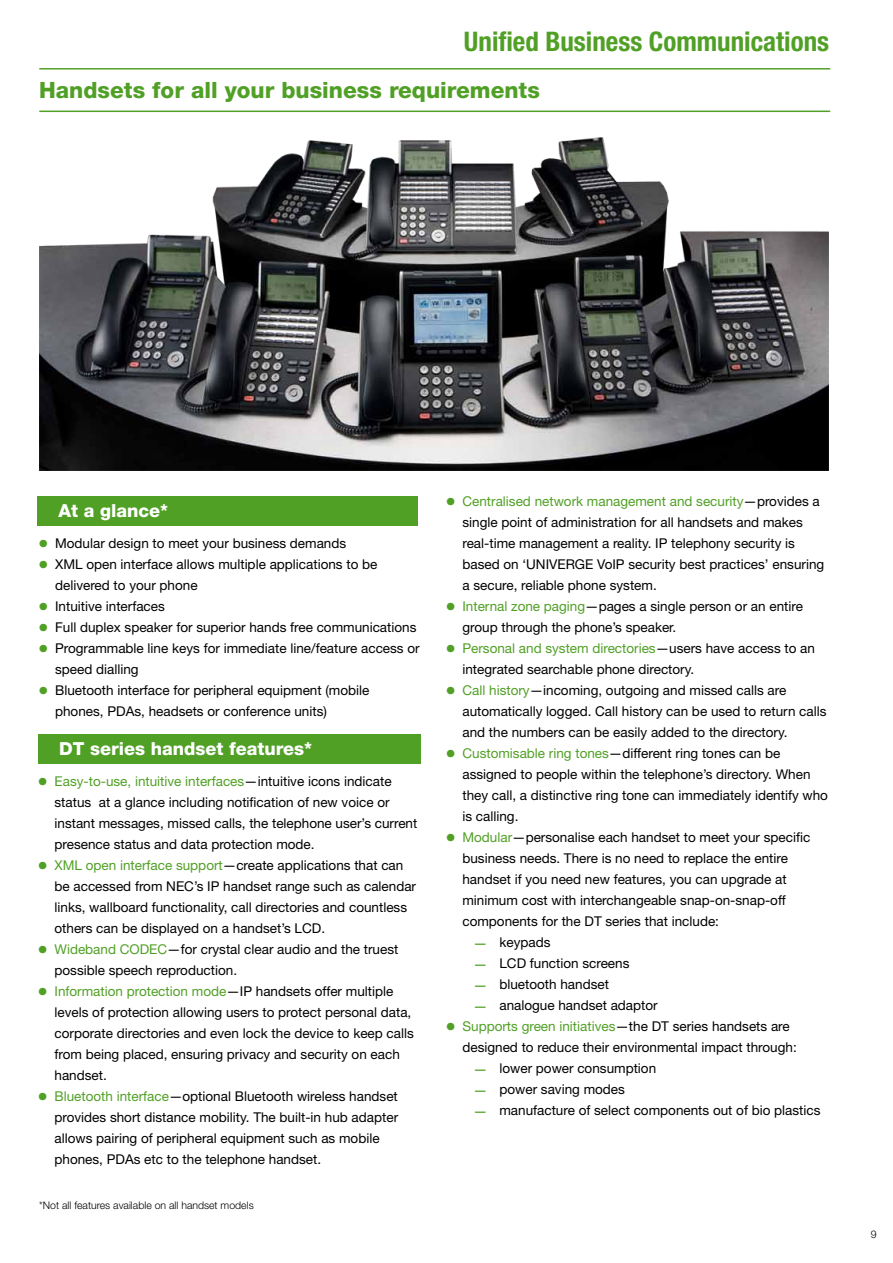
<style>
.page{position:relative;width:893px;height:1263px;background:#fff}
.page>*{position:absolute;margin:0;border:0;box-sizing:border-box;transform-origin:0 0}
.t1{font:700 condensed 27px "Helvetica Neue";color:#51a026}
.t2{font:22.5px "Helvetica Neue Hvy";color:#51a026}
.t3{font:18px "Helvetica Neue Hvy";color:#fff}
.t4{font:13.5px/21px "Helvetica Neue";color:#000}
.t5{font:300 10.5px "Helvetica Neue";color:#000}
.s1{font-weight:300;font-size:21px;color:#51a026}
.s2{color:#51a026}
</style>
<div class="page">
<div style="left:37px;top:496px;width:381px;height:30px;background:#51a026"></div>
<div style="left:38px;top:734px;width:382px;height:30px;background:#51a026"></div>
<img style="left:39px;top:137px;width:789px;height:334px">
<hr style="left:39px;top:68px;width:791px;height:2px;background:#51a026">
<hr style="left:39px;top:111px;width:791px;height:1px;background:#51a026">
<h1 class="t1" style="left:464px;top:25px;width:367px">Unified Business Communications</h1>
<h2 class="t2" style="left:39px;top:77px;width:502px">Handsets for all your business requirements</h2>
<h3 class="t3" style="left:58px;top:500px;width:111px">At a glance*</h3>
<p class="t4" style="left:38px;top:533px;width:310px"><span class="s1">•</span> Modular design to meet your business demands</p>
<p class="t4" style="left:55px;top:554px;width:324px;text-indent:-17px"><span class="s1">•</span> XML open interface allows multiple applications to be delivered to your phone</p>
<p class="t4" style="left:38px;top:596px;width:128px"><span class="s1">•</span> Intuitive interfaces</p>
<p class="t4" style="left:38px;top:617px;width:380px"><span class="s1">•</span> Full duplex speaker for superior hands free communications</p>
<p class="t4" style="left:55px;top:638px;width:366px;text-indent:-17px"><span class="s1">•</span> Programmable line keys for immediate line/feature access or speed dialling</p>
<p class="t4" style="left:55px;top:680px;width:316px;text-indent:-17px"><span class="s1">•</span> Bluetooth interface for peripheral equipment (mobile phones, PDAs, headsets or conference units)</p>
<h3 class="t3" style="left:59px;top:738px;width:255px">DT series handset features*</h3>
<p class="t4" style="left:55px;top:771px;width:364px;text-indent:-17px"><span class="s1">•</span> <span class="s2">Easy-to-use, intuitive interfaces</span>—intuitive icons indicate status at a glance including notification of new voice or instant messages, missed calls, the telephone user’s current presence status and data protection mode.</p>
<p class="t4" style="left:55px;top:855px;width:363px;text-indent:-17px"><span class="s1">•</span> <span class="s2">XML open interface support</span>—create applications that can be accessed from NEC’s IP handset range such as calendar links, wallboard functionality, call directories and countless others can be displayed on a handset’s LCD.</p>
<p class="t4" style="left:55px;top:939px;width:345px;text-indent:-17px"><span class="s1">•</span> <span class="s2">Wideband CODEC</span>—for crystal clear audio and the truest possible speech reproduction.</p>
<p class="t4" style="left:55px;top:981px;width:361px;text-indent:-17px"><span class="s1">•</span> <span class="s2">Information protection mode</span>—IP handsets offer multiple levels of protection allowing users to protect personal data, corporate directories and even lock the device to keep calls from being placed, ensuring privacy and security on each handset.</p>
<p class="t4" style="left:55px;top:1086px;width:345px;text-indent:-17px"><span class="s1">•</span> <span class="s2">Bluetooth interface</span>—optional Bluetooth wireless handset provides short distance mobility. The built-in hub adapter allows pairing of peripheral equipment such as mobile phones, PDAs etc to the telephone handset.</p>
<p class="t5" style="left:39px;top:1199px;width:216px">*Not all features available on all handset models</p>
<p class="t4" style="left:462px;top:490px;width:363px;text-indent:-17px"><span class="s1">•</span> <span class="s2">Centralised network management and security</span>—provides a single point of administration for all handsets and makes real-time management a reality. IP telephony security is based on ‘UNIVERGE VoIP security best practices’ ensuring a secure, reliable phone system.</p>
<p class="t4" style="left:462px;top:595px;width:342px;text-indent:-17px"><span class="s1">•</span> <span class="s2">Internal zone paging</span>—pages a single person or an entire group through the phone’s speaker.</p>
<p class="t4" style="left:462px;top:637px;width:354px;text-indent:-17px"><span class="s1">•</span> <span class="s2">Personal and system directories</span>—users have access to an integrated searchable phone directory.</p>
<p class="t4" style="left:462px;top:679px;width:366px;text-indent:-17px"><span class="s1">•</span> <span class="s2">Call history</span>—incoming, outgoing and missed calls are automatically logged. Call history can be used to return calls and the numbers can be easily added to the directory.</p>
<p class="t4" style="left:462px;top:742px;width:367px;text-indent:-17px"><span class="s1">•</span> <span class="s2">Customisable ring tones</span>—different ring tones can be assigned to people within the telephone’s directory. When they call, a distinctive ring tone can immediately identify who is calling.</p>
<p class="t4" style="left:462px;top:826px;width:349px;text-indent:-17px"><span class="s1">•</span> <span class="s2">Modular</span>—personalise each handset to meet your specific business needs. There is no need to replace the entire handset if you need new features, you can upgrade at minimum cost with interchangeable snap-on-snap-off components for the DT series that include:</p>
<p class="t4" style="left:475px;top:931px;width:77px"><span class="s1">–</span> keypads</p>
<p class="t4" style="left:475px;top:952px;width:156px"><span class="s1">–</span> LCD function screens</p>
<p class="t4" style="left:475px;top:973px;width:135px"><span class="s1">–</span> bluetooth handset</p>
<p class="t4" style="left:475px;top:994px;width:184px"><span class="s1">–</span> analogue handset adaptor</p>
<p class="t4" style="left:462px;top:1015px;width:336px;text-indent:-17px"><span class="s1">•</span> <span class="s2">Supports green initiatives</span>—the DT series handsets are designed to reduce their environmental impact through:</p>
<p class="t4" style="left:475px;top:1057px;width:182px"><span class="s1">–</span> lower power consumption</p>
<p class="t4" style="left:475px;top:1078px;width:151px"><span class="s1">–</span> power saving modes</p>
<p class="t4" style="left:475px;top:1099px;width:347px"><span class="s1">–</span> manufacture of select components out of bio plastics</p>
<p class="t5" style="left:871px;top:1228px;width:7px">9</p>
</div>
